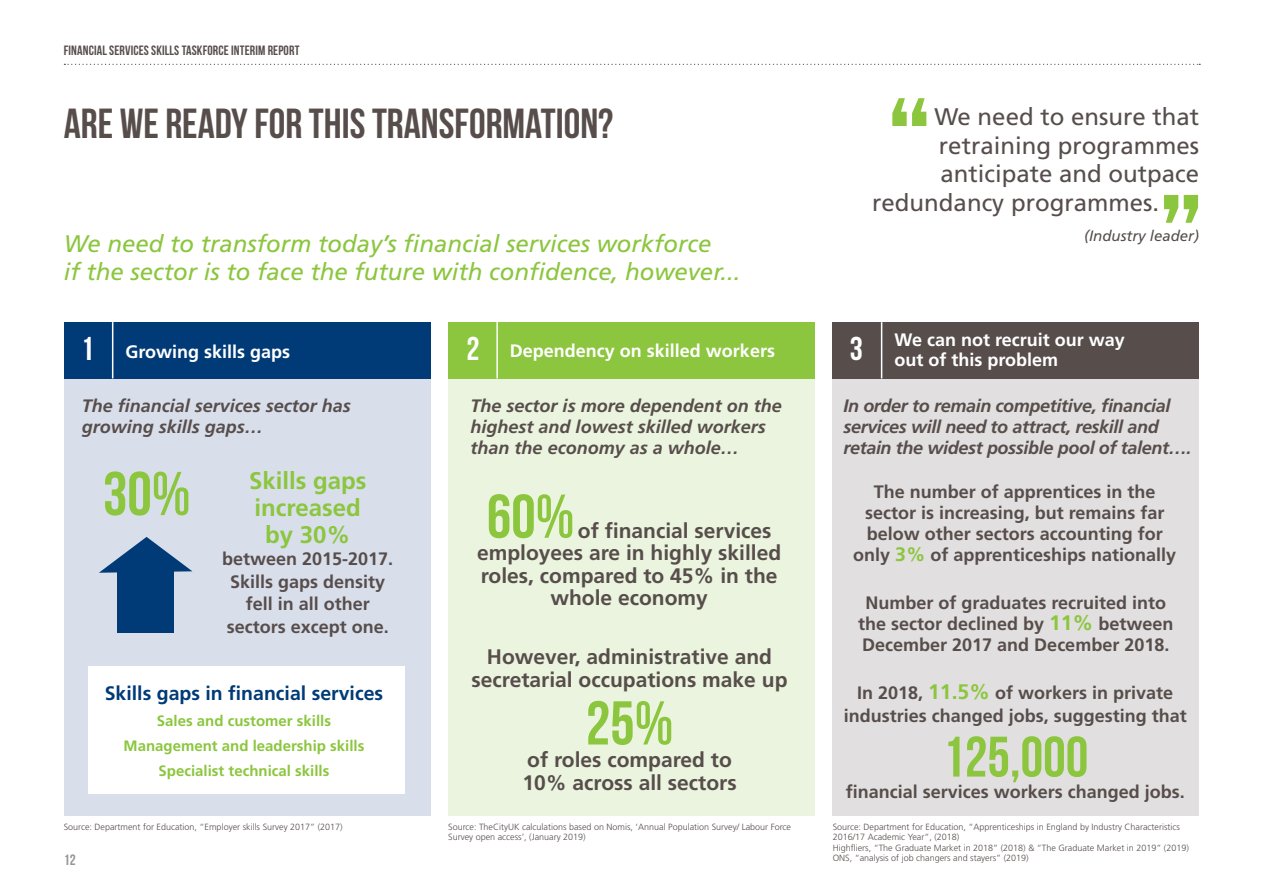
<style>
.page{position:relative;width:1263px;height:893px;background:#fff}
.page>*{position:absolute;margin:0;border:0;box-sizing:border-box;transform-origin:0 0}
.t1{font:135px "Bebas Neue";color:#8bc63e}
.t2{font:61.65px "Bebas Neue";color:#8bc63e}
.t3{font:57px "Bebas Neue";color:#8bc63e}
.t4{font:42px "Bebas Neue";color:#574e4c}
.t5{font:italic 24px/28.5px "Frutiger LT Std";color:#8bc63e}
.t6{font:24px/28.5px "Frutiger LT Std";color:#574e4c;text-align:right}
.t7{font:700 24px/27px "Frutiger LT Std";color:#8bc63e;text-align:center}
.t8{font:700 21px/22.5px "Frutiger LT Std";color:#574e4c;text-align:center}
.t9{font:700 19.5px "Frutiger LT Std";color:#013b77}
.t10{font:700 18px/21px "Frutiger LT Std";color:#574e4c;text-align:center}
.t11{font:italic 700 18px/21px "Frutiger LT Std";color:#574e4c}
.t12{font:italic 700 18px/21px "Frutiger LT Std";letter-spacing:-.02em;color:#574e4c}
.t13{font:700 18px/19.5px "Frutiger LT Std";color:#fff}
.t14{font:700 15px/25.2px "Frutiger LT Std";color:#8bc63e;text-align:center}
.t15{font:italic 15px "Frutiger LT Std";color:#574e4c}
.t16{font:15px "Bebas Neue";color:#939598}
.t17{font:13.5px "Bebas Neue";letter-spacing:.01em;color:#574e4c}
.t18{font:300 9px/10.5px "Frutiger LT Std";color:#574e4c}
.s1{color:#fff}
.s2{font-family:"Bebas Neue";font-weight:400;font-size:33px}
.s3{font-size:19.5px;color:#8bc63e}
.s4{font-size:21px;color:#8bc63e}
</style>
<div class="page">
<svg style="left:64px;top:64px;width:1136px;height:1px"></svg>
<div style="left:64px;top:378px;width:366px;height:437px;background:#d9deeb"></div>
<div style="left:64px;top:322px;width:366px;height:56px;background:#013b77"></div>
<div style="left:448px;top:378px;width:367px;height:437px;background:#ebf4de"></div>
<div style="left:833px;top:378px;width:366px;height:437px;background:#e1dfdf"></div>
<hr style="left:112px;top:322px;width:1px;height:56px;background:#fff">
<div style="left:448px;top:322px;width:367px;height:56px;background:#8bc63e"></div>
<hr style="left:496px;top:322px;width:2px;height:56px;background:#fff">
<div style="left:833px;top:322px;width:366px;height:56px;background:#574e4c"></div>
<hr style="left:881px;top:322px;width:1px;height:56px;background:#fff">
<div style="left:117px;top:563px;width:56px;height:69px;background:#013b77"></div>
<svg style="left:99px;top:537px;width:93px;height:36px"></svg>
<div style="left:88px;top:666px;width:316px;height:128px;background:#fff"></div>
<h3 class="t17" style="left:64px;top:42px;width:237px">FINANCIAL SERVICES SKILLS TASKFORCE INTERIM REPORT</h3>
<h1 class="t1" style="left:887px;top:72px;width:46px">“</h1>
<h3 class="t4" style="left:64px;top:100px;width:551px">ARE WE READY FOR THIS TRANSFORMATION?</h3>
<h3 class="t6" style="left:872px;top:103px;width:328px">We need to ensure that retraining programmes anticipate and outpace redundancy programmes.<span class="s1">......</span></h3>
<h3 class="t15" style="left:1084px;top:227px;width:117px">(Industry leader)</h3>
<h1 class="t1" style="left:1158px;top:169px;width:46px">”</h1>
<h3 class="t5" style="left:64px;top:229px;width:678px">We need to transform today’s financial services workforce<br>if the sector is to face the future with confidence, however...</h3>
<h3 class="t13" style="left:81px;top:342px;width:211px"><span class="s2">1</span> Growing skills gaps</h3>
<h3 class="t13" style="left:466px;top:341px;width:310px"><span class="s2">2</span> Dependency on skilled workers</h3>
<h3 class="t13" style="left:850px;top:330px;width:277px;text-indent:45px">We can not recruit our way<br><sup>3</sup> out of this problem</h3>
<h3 class="t11" style="left:82px;top:396px;width:271px">The financial services sector has growing skills gaps…</h3>
<h3 class="t11" style="left:471px;top:396px;width:313px">The sector is more dependent on the highest and lowest skilled workers than the economy as a whole…</h3>
<h3 class="t12" style="left:843px;top:396px;width:349px">In order to remain competitive, financial services will need to attract, reskill and retain the widest possible pool of talent….</h3>
<h2 class="t2" style="left:103px;top:460px;width:89px">30%</h2>
<h3 class="t7" style="left:249px;top:467px;width:119px">Skills gaps increased by 30%</h3>
<h3 class="t10" style="left:222px;top:548px;width:173px;line-height:22.5px">between 2015-2017.<br>Skills gaps density fell in all other sectors except one.</h3>
<h3 class="t9" style="left:105px;top:682px;width:280px">Skills gaps in financial services</h3>
<h3 class="t14" style="left:124px;top:708px;width:242px">Sales and customer skills<br>Management and leadership skills<br>Specialist technical skills</h3>
<h2 class="t2" style="left:487px;top:483px;width:89px">60%</h2>
<h3 class="t8" style="left:578px;top:519px;width:195px">of financial services</h3>
<h3 class="t8" style="left:477px;top:542px;width:306px">employees are in highly skilled</h3>
<h3 class="t8" style="left:481px;top:564px;width:298px">roles, compared to 45% in the</h3>
<h3 class="t8" style="left:550px;top:587px;width:159px">whole economy</h3>
<h3 class="t8" style="left:472px;top:646px;width:317px">However, administrative and secretarial occupations make up</h3>
<h2 class="t2" style="left:586px;top:689px;width:89px">25%</h2>
<h3 class="t8" style="left:522px;top:748px;width:216px;text-align:left">of roles compared to<br>10% across all sectors</h3>
<h3 class="t10" style="left:853px;top:482px;width:325px">The number of apprentices in the sector is increasing, but remains far below other sectors accounting for only <span class="s3">3%</span> of apprenticeships nationally</h3>
<h3 class="t10" style="left:858px;top:592px;width:317px">Number of graduates recruited into the sector declined by <span class="s4">11%</span> between<br>December 2017 and December 2018.</h3>
<h3 class="t10" style="left:844px;top:682px;width:345px;line-height:22.5px">In 2018, <span class="s4">11.5%</span> of workers in private industries changed jobs, suggesting that</h3>
<h3 class="t3" style="left:942px;top:726px;width:148px">125,000</h3>
<h3 class="t10" style="left:846px;top:781px;width:341px">financial services workers changed jobs.</h3>
<p class="t18" style="left:64px;top:821px;width:280px">Source: Department for Education, “Employer skills Survey 2017” (2017)</p>
<p class="t18" style="left:448px;top:821px;width:344px">Source: TheCityUK calculations based on Nomis, ‘Annual Population Survey/ Labour Force<br>Survey open access’, (January 2019)</p>
<p class="t18" style="left:833px;top:821px;width:358px">Source: Department for Education, “Apprenticeships in England by Industry Characteristics 2016/17 Academic Year”, (2018)<br>Highfliers, “The Graduate Market in 2018” (2018) &amp; “The Graduate Market in 2019” (2019)<br>ONS, “analysis of job changers and stayers” (2019)</p>
<h3 class="t16" style="left:64px;top:852px;width:13px">12</h3>
</div>
